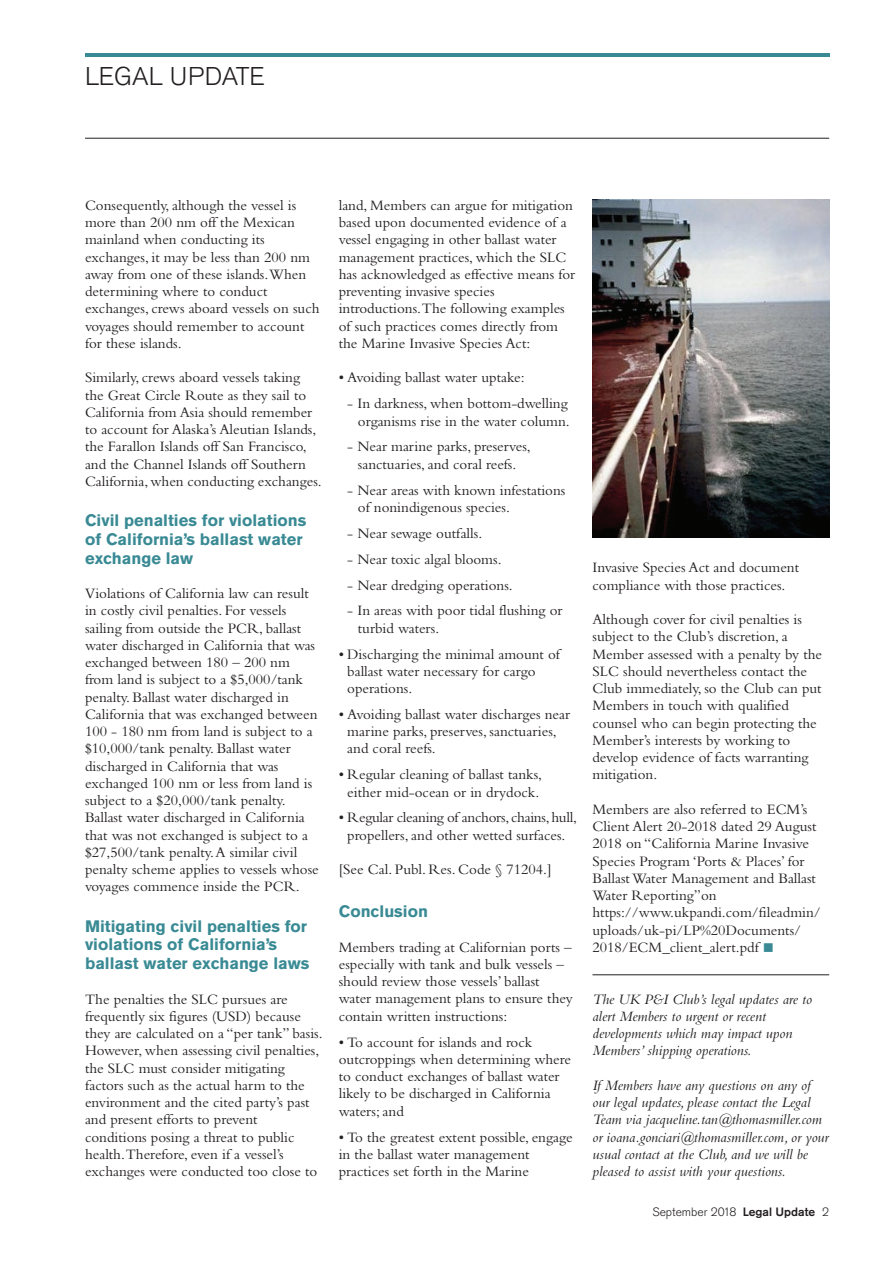
<style>
.page{position:relative;width:893px;height:1263px;background:#fff}
.page>*{position:absolute;margin:0;border:0;box-sizing:border-box;transform-origin:0 0}
.t1{font:300 25.5px "Akzidenz Grotesk Pro";color:#231f20}
.t2{font:700 16.5px/18.8px "Akzidenz Grotesk BE";color:#398a94}
.t3{font:15px/17.2px "Bembo";color:#231f20}
.t4{font:italic 15px/17.2px "Bembo";color:#231f20}
.t5{font:300 12px "Akzidenz Grotesk BE";color:#231f20}
.s1{font-weight:500}
</style>
<div class="page">
<hr style="left:85px;top:138px;width:744px;height:1px;background:#231f20">
<hr style="left:85px;top:53px;width:744px;height:4px;background:#398a94">
<hr style="left:592px;top:974px;width:237px;height:1px;background:#231f20">
<img style="left:592px;top:200px;width:237px;height:338px">
<h1 class="t1" style="left:85px;top:65px;width:181px">LEGAL UPDATE</h1>
<p class="t3" style="left:85px;top:198px;width:236px">Consequently, although the vessel is more than 200 nm off the Mexican mainland when conducting its exchanges, it may be less than 200 nm away from one of these islands.When determining where to conduct exchanges, crews aboard vessels on such voyages should remember to account for these islands.</p>
<p class="t3" style="left:85px;top:371px;width:238px">Similarly, crews aboard vessels taking the Great Circle Route as they sail to California from Asia should remember to account for Alaska’s Aleutian Islands, the Farallon Islands off San Francisco, and the Channel Islands off Southern California,when conducting exchanges.</p>
<p class="t2" style="left:85px;top:512px;width:223px">Civil penalties for violations of California’s ballast water exchange law</p>
<p class="t3" style="left:85px;top:586px;width:235px">Violations of California law can result in costly civil penalties. For vessels sailing from outside the PCR, ballast water discharged in California that was exchanged between 180 – 200 nm from land is subject to a $5,000/tank penalty. Ballast water discharged in California that was exchanged between 100 - 180 nm from land is subject to a $10,000/tank penalty. Ballast water discharged in California that was exchanged 100 nm or less from land is subject to a $20,000/tank penalty.<br>Ballast water discharged in California that was not exchanged is subject to a $27,500/tank penalty.A similar civil penalty scheme applies to vessels whose voyages commence inside the PCR.</p>
<p class="t2" style="left:85px;top:917px;width:226px">Mitigating civil penalties for violations of California’s ballast water exchange laws</p>
<p class="t3" style="left:85px;top:992px;width:239px">The penalties the SLC pursues are frequently six figures (USD) because they are calculated on a “per tank” basis.<br>However, when assessing civil penalties, the SLC must consider mitigating factors such as the actual harm to the environment and the cited party’s past and present efforts to prevent conditions posing a threat to public health.Therefore, even if a vessel’s exchanges were conducted too close to</p>
<p class="t3" style="left:339px;top:198px;width:238px">land, Members can argue for mitigation based upon documented evidence of a vessel engaging in other ballast water management practices, which the SLC has acknowledged as effective means for preventing invasive species introductions.The following examples of such practices comes directly from the Marine Invasive Species Act:</p>
<p class="t3" style="left:339px;top:371px;width:187px">• Avoiding ballast water uptake:</p>
<p class="t3" style="left:347px;top:396px;width:224px;text-align:right">- In darkness, when bottom-dwelling organisms rise in the water column.</p>
<p class="t3" style="left:347px;top:440px;width:185px;text-align:center">- Near marine parks, preserves, sanctuaries, and coral reefs.</p>
<p class="t3" style="left:358px;top:483px;width:209px;text-indent:-11px">- Near areas with known infestations of nonindigenous species.</p>
<p class="t3" style="left:347px;top:526px;width:136px">- Near sewage outfalls.</p>
<p class="t3" style="left:347px;top:552px;width:156px">- Near toxic algal blooms.</p>
<p class="t3" style="left:347px;top:578px;width:167px">- Near dredging operations.</p>
<p class="t3" style="left:358px;top:603px;width:206px;text-indent:-11px">- In areas with poor tidal flushing or turbid waters.</p>
<p class="t3" style="left:347px;top:647px;width:214px;text-indent:-9px">• Discharging the minimal amount of ballast water necessary for cargo operations.</p>
<p class="t3" style="left:347px;top:707px;width:224px;text-indent:-9px">• Avoiding ballast water discharges near marine parks, preserves, sanctuaries, and coral reefs.</p>
<p class="t3" style="left:339px;top:767px;width:205px;text-align:center">• Regular cleaning of ballast tanks, either mid-ocean or in drydock.</p>
<p class="t3" style="left:339px;top:810px;width:240px;text-align:center">• Regular cleaning of anchors, chains,hull, propellers, and other wetted surfaces.</p>
<p class="t3" style="left:339px;top:862px;width:214px">[See Cal. Publ. Res. Code § 71204.]</p>
<p class="t2" style="left:339px;top:903px;width:91px">Conclusion</p>
<p class="t3" style="left:339px;top:940px;width:236px">Members trading at Californian ports – especially with tank and bulk vessels – should review those vessels’ ballast water management plans to ensure they contain written instructions:</p>
<p class="t3" style="left:339px;top:1035px;width:234px">• To account for islands and rock outcroppings when determining where to conduct exchanges of ballast water likely to be discharged in California waters; and</p>
<p class="t3" style="left:339px;top:1130px;width:235px">• To the greatest extent possible, engage in the ballast water management practices set forth in the Marine</p>
<p class="t3" style="left:592px;top:560px;width:208px">Invasive Species Act and document compliance with those practices.</p>
<p class="t3" style="left:592px;top:612px;width:231px">Although cover for civil penalties is subject to the Club’s discretion, a Member assessed with a penalty by the SLC should nevertheless contact the Club immediately, so the Club can put Members in touch with qualified counsel who can begin protecting the Member’s interests by working to develop evidence of facts warranting mitigation.</p>
<p class="t3" style="left:592px;top:802px;width:230px">Members are also referred to ECM’s Client Alert 20-2018 dated 29 August 2018 on “California Marine Invasive Species Program ‘Ports &amp; Places’ for BallastWater Management and Ballast Water Reporting”on https://www.ukpandi.com/fileadmin/ uploads/uk-pi/LP%20Documents/ 2018/ECM_client_alert.pdf</p>
<p class="t4" style="left:592px;top:992px;width:221px">The UK P&amp;I Club’s legal updates are to alert Members to urgent or recent developments which may impact upon Members’ shipping operations.</p>
<p class="t4" style="left:592px;top:1078px;width:238px">If Members have any questions on any of our legal updates, please contact the Legal Team via jacqueline.tan@thomasmiller.com or ioana.gonciari@thomasmiller.com, or your usual contact at the Club, and we will be pleased to assist with your questions.</p>
<p class="t5" style="left:652px;top:1205px;width:178px">September 2018 <span class="s1">Legal Update</span> 2</p>
</div>
